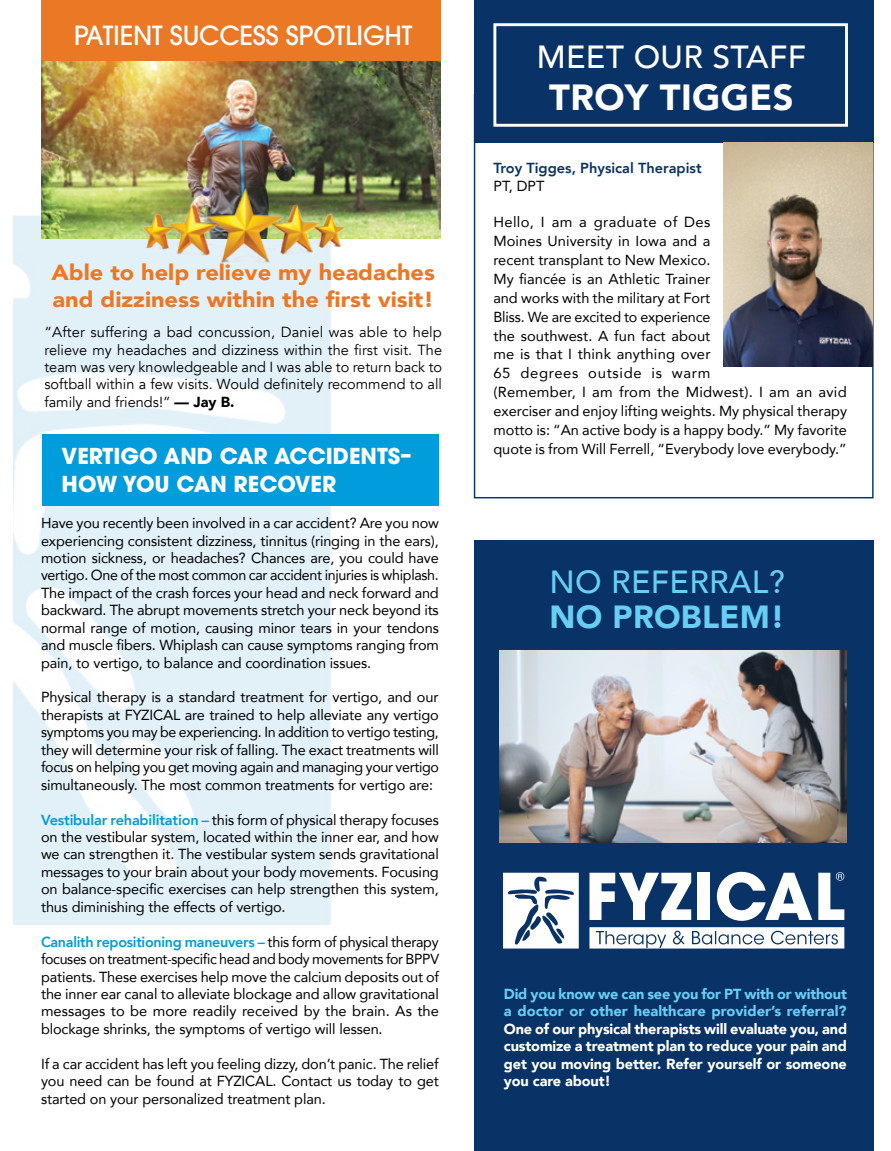
<style>
.page{position:relative;width:891px;height:1151px;background:#fff}
.page>*{position:absolute;margin:0;border:0;box-sizing:border-box;transform-origin:0 0}
.t1{font:900 36.23px "Avenir";letter-spacing:.01em;color:#fff}
.t2{font:500 31.95px "Avenir";letter-spacing:.01em;color:#fff}
.t3{font:500 31.95px "Avenir";letter-spacing:.01em;color:#68cef3}
.t4{font:900 31.95px "Avenir";letter-spacing:.01em;color:#68cef3}
.t5{font:500 26.1px "ITC Avant Garde Pro";letter-spacing:-.01em;color:#fff}
.t6{font:900 21.82px/26.1px "Avenir";color:#ea7825;scale:1.08 1}
.t7{font:700 21.82px/27.7px "ITC Avant Garde Pro";color:#fff}
.t8{font:14.62px/17.3px "Avenir";color:#000;text-align:justify}
.t9{font:14.62px/17.3px "Avenir";color:#000;text-align:justify}
.t10{font:900 14.62px/17.3px "Avenir";letter-spacing:-.01em;color:#fff;text-align:justify}
.t11{font:900 14.62px/17.3px "Avenir";letter-spacing:-.005em;color:#68cef3}
.t12{font:800 14.62px "Avenir";color:#093266}
.s1{font-weight:900}
.s2{font-weight:800;color:#009cdc}
</style>
<div class="page">
<img style="left:14px;top:215px;width:399px;height:709px">
<div style="left:474px;top:0;width:400px;height:143px;background:#093266"></div>
<div style="left:474px;top:540px;width:400px;height:610px;background:#093266"></div>
<div style="left:493px;top:23px;width:355px;height:104px;border:3px solid #fff"></div>
<img style="left:41px;top:60px;width:400px;height:178px">
<svg style="left:589px;top:927px;width:255px;height:21px;background:#d8dee6"></svg>
<svg style="left:589px;top:872px;width:102px;height:47px"></svg>
<div style="left:697px;top:872px;width:12px;height:47px;background:#fff"></div>
<svg style="left:717px;top:871px;width:95px;height:49px"></svg>
<svg style="left:818px;top:872px;width:26px;height:47px"></svg>
<svg style="left:503px;top:872px;width:76px;height:76px;background:#ccd5df"></svg>
<img style="left:724px;top:143px;width:148px;height:223px">
<img style="left:499px;top:650px;width:348px;height:192px">
<img style="left:130px;top:186px;width:227px;height:86px">
<div style="left:41px;top:0;width:400px;height:60px;background:#ea7825"></div>
<div style="left:42px;top:434px;width:397px;height:71px;background:#009cdc"></div>
<h3 class="t5" style="left:74px;top:19px;width:340px">PATIENT SUCCESS SPOTLIGHT</h3>
<h3 class="t6" style="left:52px;top:259px;width:357px">Able to help relieve my headaches and dizziness within the first visit!</h3>
<p class="t9" style="left:44px;top:323px;width:399px">“After suffering a bad concussion, Daniel was able to help relieve my headaches and dizziness within the first visit. The team was very knowledgeable and I was able to return back to softball within a few visits. Would definitely recommend to all family and friends!” <span class="s1">— Jay B.</span></p>
<h3 class="t7" style="left:62px;top:442px;width:351px">VERTIGO AND CAR ACCIDENTS–<br>HOW YOU CAN RECOVER</h3>
<p class="t8" style="left:41px;top:514px;width:399px">Have you recently been involved in a car accident? Are you now experiencing consistent dizziness, tinnitus (ringing in the ears), motion sickness, or headaches? Chances are, you could have vertigo. One of the most common car accident injuries is whiplash.<br>The impact of the crash forces your head and neck forward and backward. The abrupt movements stretch your neck beyond its normal range of motion, causing minor tears in your tendons and muscle fibers. Whiplash can cause symptoms ranging from pain, to vertigo, to balance and coordination issues.</p>
<p class="t8" style="left:41px;top:688px;width:400px">Physical therapy is a standard treatment for vertigo, and our therapists at FYZICAL are trained to help alleviate any vertigo symptoms you may be experiencing. In addition to vertigo testing, they will determine your risk of falling. The exact treatments will focus on helping you get moving again and managing your vertigo simultaneously. The most common treatments for vertigo are:</p>
<p class="t8" style="left:41px;top:810px;width:399px"><span class="s2">Vestibular rehabilitation –</span> this form of physical therapy focuses on the vestibular system, located within the inner ear, and how we can strengthen it. The vestibular system sends gravitational messages to your brain about your body movements. Focusing on balance-specific exercises can help strengthen this system, thus diminishing the effects of vertigo.</p>
<p class="t8" style="left:41px;top:932px;width:400px"><span class="s2">Canalith repositioning maneuvers –</span> this form of physical therapy focuses on treatment-specific head and body movements for BPPV patients. These exercises help move the calcium deposits out of the inner ear canal to alleviate blockage and allow gravitational messages to be more readily received by the brain. As the blockage shrinks, the symptoms of vertigo will lessen.</p>
<p class="t8" style="left:41px;top:1054px;width:399px">If a car accident has left you feeling dizzy, don’t panic. The relief you need can be found at FYZICAL. Contact us today to get started on your personalized treatment plan.</p>
<h2 class="t2" style="left:537px;top:29px;width:271px">MEET OUR STAFF</h2>
<h1 class="t1" style="left:549px;top:66px;width:246px">TROY TIGGES</h1>
<p class="t12" style="left:493px;top:157px;width:210px">Troy Tigges, Physical Therapist</p>
<p class="t8" style="left:493px;top:177px;width:53px">PT, DPT</p>
<p class="t8" style="left:493px;top:212px;width:355px;line-height:18.9px;text-align:left">Hello, I am a graduate of Des<br>Moines University in Iowa and a<br>recent transplant to New Mexico.<br>My fiancée is an Athletic Trainer<br>and works with the military at Fort<br>Bliss. We are excited to experience<br>the southwest. A fun fact about<br>me is that I think anything over<br>65 degrees outside is warm<br>(Remember, I am from the Midwest). I am an avid exerciser and enjoy lifting weights. My physical therapy motto is: “An active body is a happy body.” My favorite quote is from Will Ferrell, “Everybody love everybody.”</p>
<h2 class="t3" style="left:549px;top:554px;width:237px">NO REFERRAL?</h2>
<h2 class="t4" style="left:550px;top:589px;width:237px">NO PROBLEM!</h2>
<p class="t11" style="left:504px;top:984px;width:345px">Did you know we can see you for PT with or without a doctor or other healthcare provider’s referral?</p>
<p class="t10" style="left:504px;top:1019px;width:345px">One of our physical therapists will evaluate you, and customize a treatment plan to reduce your pain and get you moving better. Refer yourself or someone you care about!</p>
</div>
